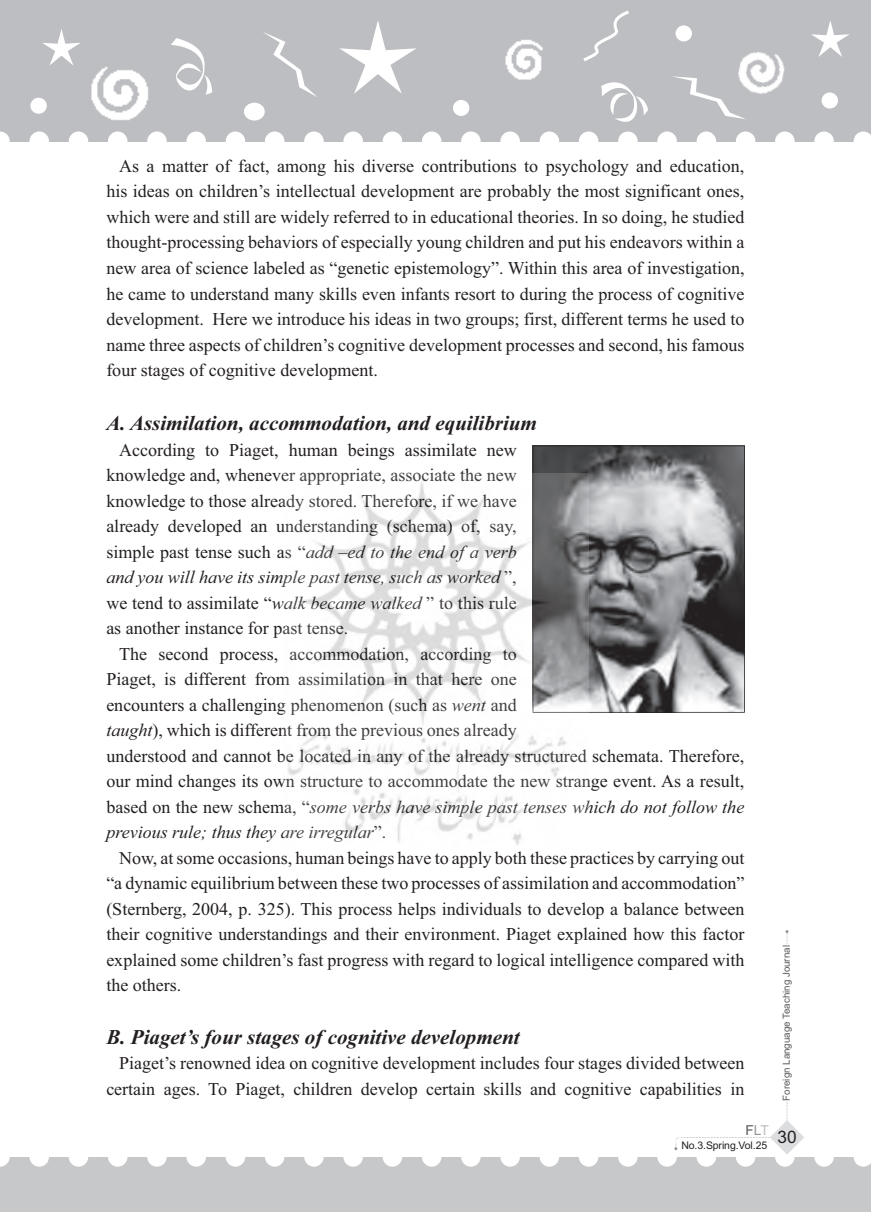
<style>
.page{position:relative;width:872px;height:1212px;background:#fff}
.page>*{position:absolute;margin:0;border:0;box-sizing:border-box;transform-origin:0 0}
.t1{font:italic 700 21px "Times New Roman";color:#231f20}
.t2{font:18px/25.5px "Times New Roman";color:#231f20;text-align:justify}
.t3{font:17.25px "Arial";color:#231f20}
.t4{font:10.5px "Arial";letter-spacing:-.01em;color:#231f20}
.t5{font:9.75px "Arial";color:#57585a}
.s1{font-style:italic}
</style>
<div class="page">
<div style="left:0;top:1157px;width:871px;height:55px;background:#c7c8ca"></div>
<svg style="left:853px;top:1157px;width:18px;height:9px"></svg>
<div style="left:0;top:0;width:871px;height:141px;background:#bdbec1"></div>
<svg style="left:0;top:11px;width:871px;height:131px"></svg>
<div style="left:675px;top:25px;width:17px;height:16px;background:#fff;border-radius:50%"></div>
<div style="left:821px;top:92px;width:17px;height:17px;background:#fff;border-radius:50%"></div>
<div style="left:30px;top:98px;width:17px;height:16px;background:#fff;border-radius:50%"></div>
<svg style="left:532px;top:445px;width:212px;height:268px;background:#848587"></svg>
<svg style="left:0;top:930px;width:834px;height:236px"></svg>
<div style="left:782px;top:944px;width:9px;height:157px;background:#fff"></div>
<img style="left:288px;top:473px;width:300px;height:372px">
<p class="t2" style="left:106px;top:155px;width:639px;text-indent:13px">As a matter of fact, among his diverse contributions to psychology and education, his ideas on children’s intellectual development are probably the most significant ones, which were and still are widely referred to in educational theories. In so doing, he studied thought-processing behaviors of especially young children and put his endeavors within a new area of science labeled as “genetic epistemology”. Within this area of investigation, he came to understand many skills even infants resort to during the process of cognitive development. Here we introduce his ideas in two groups; first, different terms he used to name three aspects of children’s cognitive development processes and second, his famous four stages of cognitive development.</p>
<p class="t1" style="left:106px;top:416px;width:432px">A. Assimilation, accommodation, and equilibrium</p>
<p class="t2" style="left:106px;top:438px;width:412px;text-indent:13px">According to Piaget, human beings assimilate new knowledge and, whenever appropriate, associate the new knowledge to those already stored. Therefore, if we have already developed an understanding (schema) of, say, simple past tense such as “<span class="s1">add –ed to the end of a verb and you will have its simple past tense, such as worked</span> ”, we tend to assimilate “<span class="s1">walk became walked</span> ” to this rule as another instance for past tense.</p>
<p class="t2" style="left:106px;top:642px;width:639px;text-align:left;text-indent:13px">The second process, accommodation, according to<br>Piaget, is different from assimilation in that here one<br>encounters a challenging phenomenon (such as <span class="s1">went</span> and<br><span class="s1">taught</span>), which is different from the previous ones already<br>understood and cannot be located in any of the already structured schemata. Therefore, our mind changes its own structure to accommodate the new strange event. As a result, based on the new schema, “<span class="s1">some verbs have simple past tenses which do not follow the previous rule; thus they are irregular</span>”.</p>
<p class="t2" style="left:106px;top:846px;width:639px;text-indent:13px">Now, at some occasions, human beings have to apply both these practices by carrying out “a dynamic equilibrium between these two processes of assimilation and accommodation” (Sternberg, 2004, p. 325). This process helps individuals to develop a balance between their cognitive understandings and their environment. Piaget explained how this factor explained some children’s fast progress with regard to logical intelligence compared with the others.</p>
<p class="t1" style="left:106px;top:1029px;width:415px">B. Piaget’s four stages of cognitive development</p>
<p class="t2" style="left:106px;top:1052px;width:639px;text-align:right">Piaget’s renowned idea on cognitive development includes four stages divided between certain ages. To Piaget, children develop certain skills and cognitive capabilities in</p>
<p class="t5" style="left:782px;top:1101px;width:157px;rotate:-90deg">Foreign Language Teaching Journal</p>
<p class="t3" style="left:745px;top:1130px;width:53px"><sup>F</sup><sup>L</sup><sup>T</sup> 30</p>
<p class="t4" style="left:681px;top:1141px;width:87px">No.3.Spring.Vol.25</p>
</div>
